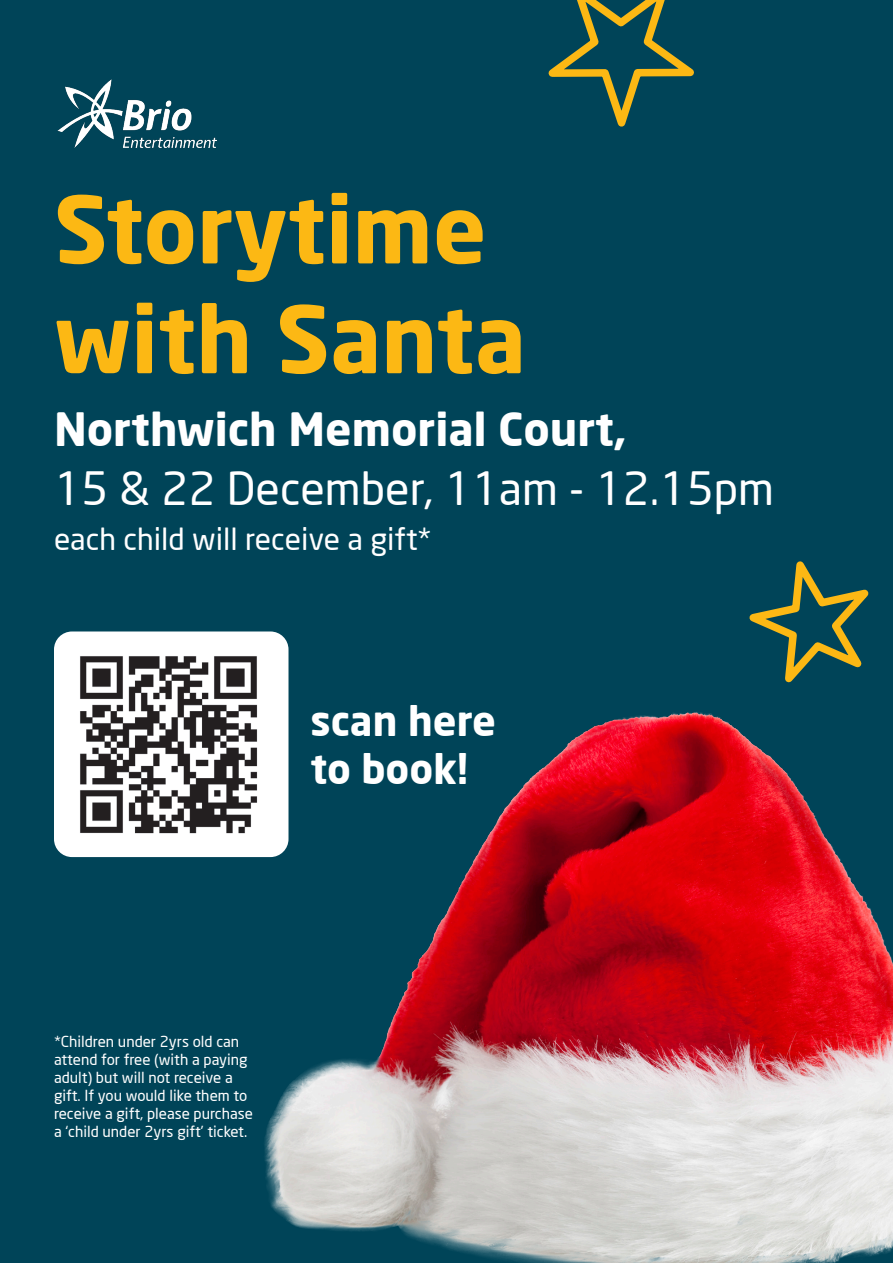
<style>
.page{position:relative;width:893px;height:1263px;background:#004458}
.page>*{position:absolute;margin:0;border:0;box-sizing:border-box;transform-origin:0 0}
.t1{font:700 91.5px "Neo Sans";color:#fcb814}
.t2{font:45px "Neo Sans";color:#fff}
.t3{font:700 45px "Neo Sans";color:#fff}
.t4{font:700 40.5px "Neo Sans";color:#fff}
.t5{font:30px "Neo Sans";color:#fff}
.t6{font:15px/18px "Neo Sans";color:#fff}
</style>
<div class="page">
<div style="left:54px;top:631px;width:234px;height:226px;background:#fff;border-radius:18px"></div>
<img style="left:80px;top:656px;width:177px;height:178px">
<img style="left:57px;top:79px;width:160px;height:69px">
<svg style="left:749px;top:561px;width:120px;height:102px"></svg>
<svg style="left:548px;top:0;width:146px;height:127px"></svg>
<img style="left:247px;top:663px;width:646px;height:600px">
<p class="t1" style="left:54px;top:171px;width:434px">Storytime</p>
<p class="t1" style="left:54px;top:281px;width:474px">with Santa</p>
<p class="t3" style="left:54px;top:401px;width:574px">Northwich Memorial Court,</p>
<p class="t2" style="left:54px;top:461px;width:722px">15 &amp; 22 December, 11am - 12.15pm</p>
<p class="t5" style="left:54px;top:520px;width:379px">each child will receive a gift*</p>
<p class="t4" style="left:310px;top:695px;width:187px">scan here</p>
<p class="t4" style="left:310px;top:743px;width:159px">to book!</p>
<p class="t6" style="left:54px;top:1032px;width:200px">*Children under 2yrs old can attend for free (with a paying adult) but will not receive a gift. If you would like them to receive a gift, please purchase a ‘child under 2yrs gift’ ticket.</p>
</div>
